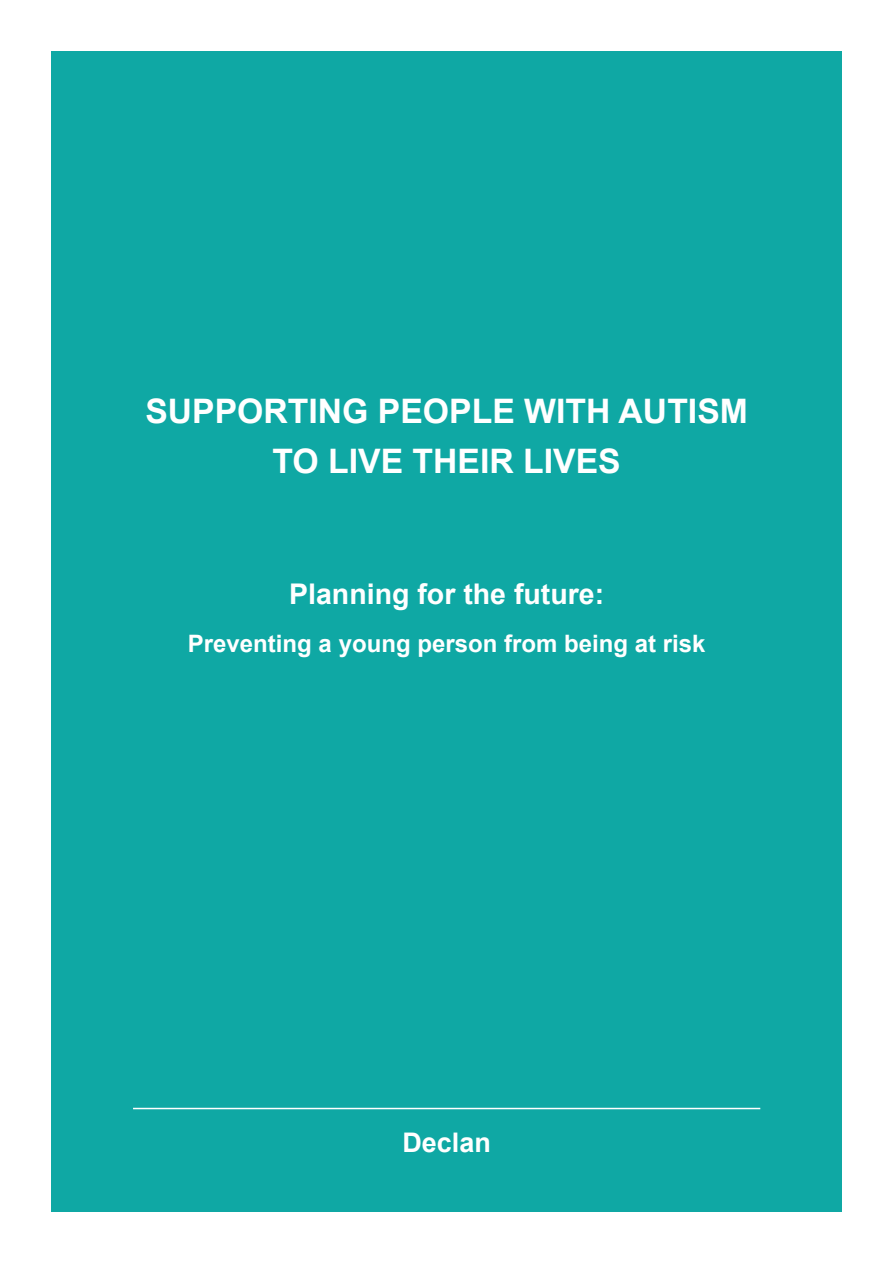
<style>
.page{position:relative;width:893px;height:1263px;background:#fff}
.page>*{position:absolute;margin:0;border:0;box-sizing:border-box;transform-origin:0 0}
.t1{font:700 33.75px/49.5px "Arial";color:#fff;text-align:center}
.t2{font:700 28.5px "Arial";color:#fff}
.t3{font:700 27px "Arial";color:#fff}
.t4{font:700 24px "Arial";color:#fff}
</style>
<div class="page">
<div style="left:51px;top:51px;width:791px;height:1161px;background:#0fa8a4"></div>
<hr style="left:133px;top:1108px;width:627px;height:1px;background:#fff">
<p class="t1" style="left:145px;top:388px;width:604px">SUPPORTING PEOPLE WITH AUTISM<br>TO LIVE THEIR LIVES</p>
<p class="t2" style="left:289px;top:575px;width:317px">Planning for the future:</p>
<p class="t4" style="left:188px;top:627px;width:519px">Preventing a young person from being at risk</p>
<p class="t3" style="left:402px;top:1125px;width:90px">Declan</p>
</div>
